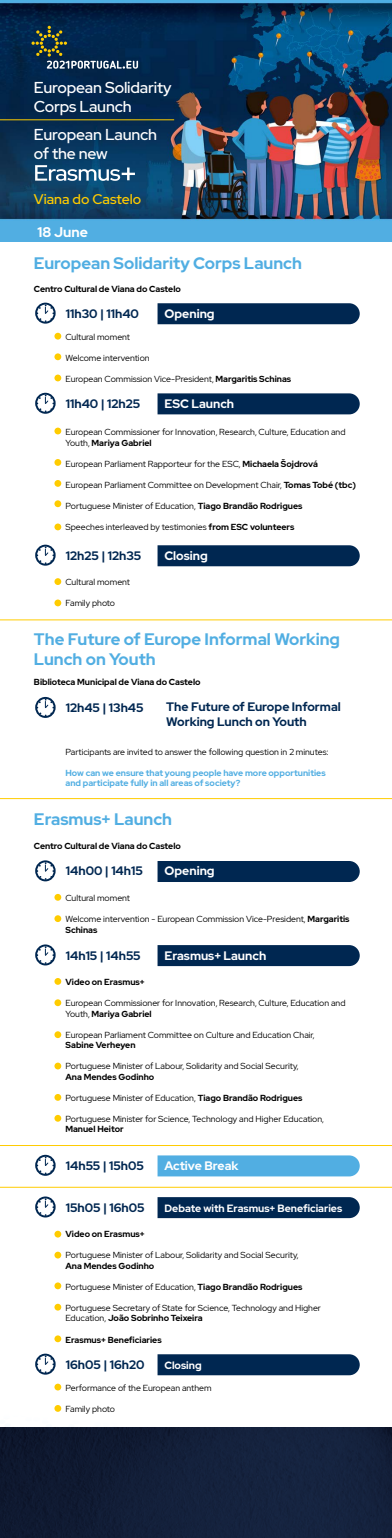
<style>
.page{position:relative;width:392px;height:1538px;background:#fff}
.page>*{position:absolute;margin:0;border:0;box-sizing:border-box;transform-origin:0 0}
.t1{font:700 16.62px/19.9px "Red Hat Display";color:#51aee2}
.t2{font:500 15.75px/18.9px "Red Hat Display";letter-spacing:-.01em;color:#fff}
.t3{font:500 14px "Red Hat Display";color:#fc0}
.t4{font:700 14px "Red Hat Display";color:#fff}
.t5{font:700 12.25px/14.7px "Red Hat Display";color:#002751}
.t6{font:700 12.25px "Red Hat Display";color:#fff}
.t7{font:700 10.5px "Red Hat Display";color:#fff}
.t8{font:8.75px/10.5px "Red Hat Display";color:#000}
.t9{font:700 8.75px "Red Hat Display";color:#000}
.t10{font:700 8.75px/10.5px "Red Hat Display";color:#51aee2}
.s1{font-weight:700}
</style>
<div class="page">
<img style="left:0;top:1428px;width:392px;height:110px">
<div style="left:158px;top:303px;width:202px;height:21px;background:#002751"></div>
<div style="left:35px;top:303px;width:21px;height:21px;border:2px solid #002751;border-radius:50%"></div>
<svg style="left:36px;top:305px;width:18px;height:17px"></svg>
<div style="left:158px;top:393px;width:202px;height:21px;background:#002751"></div>
<div style="left:35px;top:393px;width:21px;height:21px;border:2px solid #002751;border-radius:50%"></div>
<svg style="left:36px;top:395px;width:18px;height:17px"></svg>
<div style="left:158px;top:545px;width:202px;height:21px;background:#002751"></div>
<div style="left:35px;top:545px;width:21px;height:21px;border:2px solid #002751;border-radius:50%"></div>
<svg style="left:36px;top:546px;width:18px;height:18px"></svg>
<div style="left:158px;top:861px;width:202px;height:21px;background:#002751"></div>
<div style="left:35px;top:860px;width:21px;height:21px;border:2px solid #002751;border-radius:50%"></div>
<svg style="left:36px;top:862px;width:18px;height:18px"></svg>
<div style="left:158px;top:945px;width:202px;height:21px;background:#002751"></div>
<div style="left:35px;top:944px;width:21px;height:21px;border:2px solid #002751;border-radius:50%"></div>
<svg style="left:36px;top:946px;width:18px;height:18px"></svg>
<div style="left:158px;top:1197px;width:202px;height:21px;background:#002751"></div>
<div style="left:35px;top:1196px;width:21px;height:21px;border:2px solid #002751;border-radius:50%"></div>
<svg style="left:36px;top:1198px;width:18px;height:18px"></svg>
<div style="left:35px;top:697px;width:21px;height:21px;border:2px solid #002751;border-radius:50%"></div>
<svg style="left:36px;top:699px;width:18px;height:17px"></svg>
<hr style="left:0;top:619px;width:392px;height:1px;background:#fc0">
<hr style="left:0;top:798px;width:392px;height:1px;background:#fc0">
<div style="left:54px;top:333px;width:7px;height:7px;background:#fc0;border-radius:50%"></div>
<div style="left:54px;top:428px;width:7px;height:6px;background:#fc0;border-radius:50%"></div>
<div style="left:54px;top:578px;width:7px;height:7px;background:#fc0;border-radius:50%"></div>
<div style="left:54px;top:894px;width:7px;height:7px;background:#fc0;border-radius:50%"></div>
<div style="left:54px;top:978px;width:7px;height:7px;background:#fc0;border-radius:50%"></div>
<div style="left:54px;top:459px;width:7px;height:7px;background:#fc0;border-radius:50%"></div>
<div style="left:54px;top:599px;width:7px;height:7px;background:#fc0;border-radius:50%"></div>
<div style="left:54px;top:915px;width:7px;height:7px;background:#fc0;border-radius:50%"></div>
<div style="left:54px;top:999px;width:7px;height:7px;background:#fc0;border-radius:50%"></div>
<div style="left:54px;top:1031px;width:7px;height:7px;background:#fc0;border-radius:50%"></div>
<div style="left:54px;top:1062px;width:7px;height:7px;background:#fc0;border-radius:50%"></div>
<div style="left:54px;top:1094px;width:7px;height:7px;background:#fc0;border-radius:50%"></div>
<div style="left:54px;top:1115px;width:7px;height:7px;background:#fc0;border-radius:50%"></div>
<div style="left:54px;top:1231px;width:7px;height:6px;background:#fc0;border-radius:50%"></div>
<div style="left:54px;top:1252px;width:7px;height:6px;background:#fc0;border-radius:50%"></div>
<div style="left:54px;top:1282px;width:7px;height:7px;background:#fc0;border-radius:50%"></div>
<div style="left:54px;top:1304px;width:7px;height:6px;background:#fc0;border-radius:50%"></div>
<div style="left:54px;top:1335px;width:7px;height:7px;background:#fc0;border-radius:50%"></div>
<svg style="left:35px;top:1353px;width:325px;height:22px"></svg>
<div style="left:54px;top:1383px;width:7px;height:7px;background:#fc0;border-radius:50%"></div>
<div style="left:54px;top:1405px;width:7px;height:7px;background:#fc0;border-radius:50%"></div>
<div style="left:54px;top:480px;width:7px;height:7px;background:#fc0;border-radius:50%"></div>
<div style="left:54px;top:500px;width:7px;height:7px;background:#fc0;border-radius:50%"></div>
<div style="left:54px;top:523px;width:7px;height:7px;background:#fc0;border-radius:50%"></div>
<div style="left:54px;top:353px;width:7px;height:7px;background:#fc0;border-radius:50%"></div>
<div style="left:54px;top:375px;width:7px;height:6px;background:#fc0;border-radius:50%"></div>
<div style="left:158px;top:1155px;width:202px;height:21px;background:#51aee2"></div>
<div style="left:35px;top:1155px;width:21px;height:21px;border:2px solid #002751;border-radius:50%"></div>
<svg style="left:36px;top:1157px;width:18px;height:17px"></svg>
<hr style="left:0;top:1145px;width:392px;height:1px;background:#fc0">
<hr style="left:0;top:1187px;width:392px;height:1px;background:#fc0">
<img style="left:0;top:0;width:392px;height:221px">
<svg style="left:32px;top:26px;width:106px;height:43px;background:#1f3e56"></svg>
<svg style="left:35px;top:165px;width:100px;height:16px"></svg>
<div style="left:0;top:221px;width:392px;height:21px;background:#51aee2"></div>
<hr style="left:0;top:120px;width:174px;height:1px;background:#fc0">
<h2 class="t2" style="left:34px;top:78px;width:139px">European Solidarity<br>Corps Launch</h2>
<h2 class="t2" style="left:34px;top:125px;width:125px">European Launch of the new</h2>
<h3 class="t3" style="left:34px;top:190px;width:109px">Viana do Castelo</h3>
<h3 class="t4" style="left:38px;top:223px;width:52px">18 June</h3>
<h1 class="t1" style="left:34px;top:253px;width:269px">European Solidarity Corps Launch</h1>
<p class="t9" style="left:34px;top:284px;width:148px">Centro Cultural de Viana do Castelo</p>
<h3 class="t5" style="left:66px;top:306px;width:75px">11h30 | 11h40</h3>
<h3 class="t6" style="left:164px;top:305px;width:52px">Opening</h3>
<p class="t8" style="left:65px;top:331px;width:66px">Cultural moment</p>
<p class="t8" style="left:65px;top:352px;width:86px">Welcome intervention</p>
<p class="t8" style="left:65px;top:373px;width:227px">European Commission Vice-President, <span class="s1">Margaritis Schinas</span></p>
<h3 class="t5" style="left:66px;top:396px;width:76px">11h40 | 12h25</h3>
<h3 class="t6" style="left:164px;top:395px;width:71px">ESC Launch</h3>
<p class="t8" style="left:65px;top:427px;width:282px">European Commissioner for Innovation, Research, Culture, Education and<br>Youth, <span class="s1">Mariya Gabriel</span></p>
<p class="t8" style="left:65px;top:458px;width:254px">European Parliament Rapporteur for the ESC, <span class="s1">Michaela Šojdrová</span></p>
<p class="t8" style="left:65px;top:479px;width:292px">European Parliament Committee on Development Chair, <span class="s1">Tomas Tobé (tbc)</span></p>
<p class="t8" style="left:65px;top:500px;width:239px">Portuguese Minister of Education, <span class="s1">Tiago Brandão Rodrigues</span></p>
<p class="t8" style="left:65px;top:521px;width:230px">Speeches interleaved by testimonies <span class="s1">from ESC volunteers</span></p>
<h3 class="t5" style="left:66px;top:548px;width:77px">12h25 | 12h35</h3>
<h3 class="t6" style="left:164px;top:547px;width:45px">Closing</h3>
<p class="t8" style="left:65px;top:577px;width:66px">Cultural moment</p>
<p class="t8" style="left:65px;top:598px;width:51px">Family photo</p>
<h1 class="t1" style="left:34px;top:629px;width:307px">The Future of Europe Informal Working<br>Lunch on Youth</h1>
<p class="t9" style="left:34px;top:676px;width:168px">Biblioteca Municipal de Viana do Castelo</p>
<h3 class="t5" style="left:66px;top:700px;width:79px">12h45 | 13h45</h3>
<h3 class="t5" style="left:166px;top:700px;width:176px">The Future of Europe Informal<br>Working Lunch on Youth</h3>
<p class="t8" style="left:65px;top:746px;width:264px">Participants are invited to answer the following question in 2 minutes:</p>
<p class="t10" style="left:65px;top:767px;width:262px">How can we ensure that young people have more opportunities and participate fully in all areas of society?</p>
<h1 class="t1" style="left:34px;top:809px;width:140px">Erasmus+ Launch</h1>
<p class="t9" style="left:34px;top:840px;width:148px">Centro Cultural de Viana do Castelo</p>
<h3 class="t5" style="left:66px;top:864px;width:78px">14h00 | 14h15</h3>
<h3 class="t6" style="left:164px;top:863px;width:52px">Opening</h3>
<p class="t8" style="left:65px;top:893px;width:66px">Cultural moment</p>
<p class="t8" style="left:65px;top:914px;width:285px">Welcome intervention - European Commission Vice-President, <span class="s1">Margaritis<br>Schinas</span></p>
<h3 class="t5" style="left:66px;top:948px;width:76px">14h15 | 14h55</h3>
<h3 class="t6" style="left:164px;top:947px;width:103px">Erasmus+ Launch</h3>
<p class="t9" style="left:65px;top:976px;width:81px">Video on Erasmus+</p>
<p class="t8" style="left:65px;top:998px;width:282px">European Commissioner for Innovation, Research, Culture, Education and<br>Youth, <span class="s1">Mariya Gabriel</span></p>
<p class="t8" style="left:65px;top:1029px;width:251px">European Parliament Committee on Culture and Education Chair,</p>
<p class="t9" style="left:65px;top:1039px;width:72px">Sabine Verheyen</p>
<p class="t8" style="left:65px;top:1061px;width:235px">Portuguese Minister of Labour, Solidarity and Social Security,</p>
<p class="t9" style="left:65px;top:1071px;width:90px">Ana Mendes Godinho</p>
<p class="t8" style="left:65px;top:1092px;width:239px">Portuguese Minister of Education, <span class="s1">Tiago Brandão Rodrigues</span></p>
<p class="t8" style="left:65px;top:1113px;width:260px">Portuguese Minister for Science, Technology and Higher Education,</p>
<p class="t9" style="left:65px;top:1123px;width:60px">Manuel Heitor</p>
<h3 class="t5" style="left:66px;top:1158px;width:79px">14h55 | 15h05</h3>
<h3 class="t6" style="left:164px;top:1157px;width:75px">Active Break</h3>
<h3 class="t5" style="left:66px;top:1200px;width:80px">15h05 | 16h05</h3>
<p class="t7" style="left:164px;top:1201px;width:179px">Debate with Erasmus+ Beneficiaries</p>
<p class="t9" style="left:65px;top:1229px;width:81px">Video on Erasmus+</p>
<p class="t8" style="left:65px;top:1250px;width:235px">Portuguese Minister of Labour, Solidarity and Social Security,</p>
<p class="t9" style="left:65px;top:1260px;width:90px">Ana Mendes Godinho</p>
<p class="t8" style="left:65px;top:1281px;width:238px">Portuguese Minister of Education, <span class="s1">Tiago Brandão Rodrigues</span></p>
<p class="t8" style="left:65px;top:1302px;width:257px">Portuguese Secretary of State for Science, Technology and Higher<br>Education, <span class="s1">João Sobrinho Teixeira</span></p>
<p class="t9" style="left:65px;top:1334px;width:98px">Erasmus+ Beneficiaries</p>
<h3 class="t5" style="left:66px;top:1357px;width:80px">16h05 | 16h20</h3>
<p class="t7" style="left:164px;top:1358px;width:39px">Closing</p>
<p class="t8" style="left:65px;top:1382px;width:148px">Performance of the European anthem</p>
<p class="t8" style="left:65px;top:1403px;width:51px">Family photo</p>
</div>
